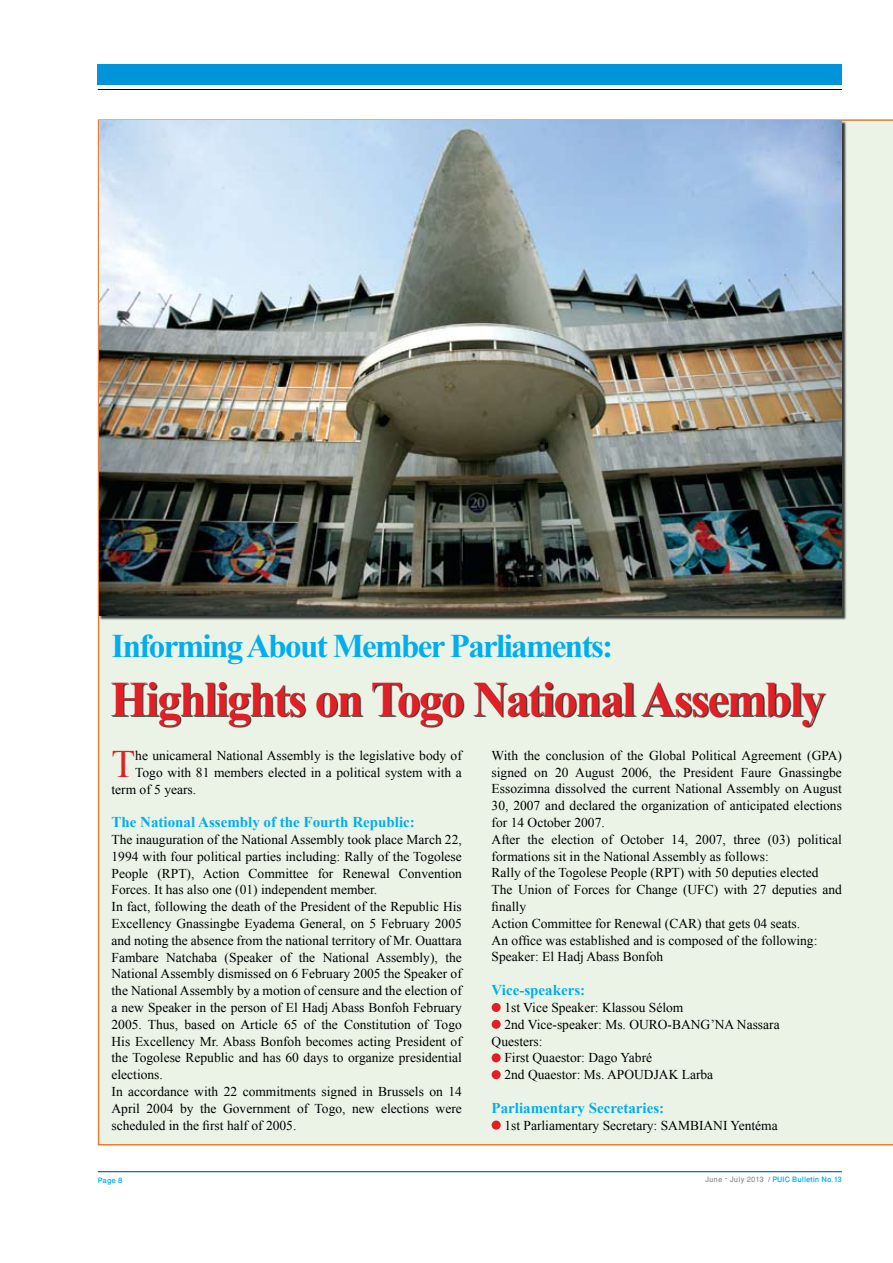
<style>
.page{position:relative;width:893px;height:1263px;background:#fff}
.page>*{position:absolute;margin:0;border:0;box-sizing:border-box;transform-origin:0 0}
.t1{font:700 49.5px "Times New Roman";letter-spacing:-.04em;color:#e31f26}
.t2{font:38.85px "Times New Roman";color:#e31f26}
.t3{font:700 33px "Times New Roman";letter-spacing:-.05em;color:#00aeef}
.t4{font:700 15px "Times New Roman";color:#00aeef}
.t5{font:13.5px/16.8px "Times New Roman";color:#000}
.t6{font:500 10.5px "Win Soft Pro";color:#00aeef}
.s1{color:#939598}
</style>
<div class="page">
<hr style="left:98px;top:1171px;width:744px;height:1px;background:#005ea1">
<hr style="left:98px;top:89px;width:744px;height:1px;background:#000">
<div style="left:98px;top:64px;width:744px;height:21px;background:#0095da"></div>
<div style="left:98px;top:119px;width:795px;height:1026px;background:#eaf3e6"></div>
<div style="left:492px;top:1003px;width:9px;height:9px;background:#e31f26;border-radius:50%"></div>
<div style="left:492px;top:1020px;width:9px;height:9px;background:#e31f26;border-radius:50%"></div>
<div style="left:492px;top:1053px;width:9px;height:9px;background:#e31f26;border-radius:50%"></div>
<div style="left:492px;top:1070px;width:9px;height:9px;background:#e31f26;border-radius:50%"></div>
<div style="left:492px;top:1120px;width:9px;height:9px;background:#e31f26;border-radius:50%"></div>
<div style="left:112px;top:683px;width:781px;height:84px;background:#000;opacity:.75"></div>
<div style="left:99px;top:121px;width:753px;height:505px;background:#000;opacity:.75"></div>
<img style="left:99px;top:121px;width:743px;height:495px">
<h3 class="t3" style="left:112px;top:623px;width:503px">Informing About Member Parliaments:</h3>
<h1 class="t1" style="left:111px;top:665px;width:716px">Highlights on Togo National Assembly</h1>
<h2 class="t2" style="left:112px;top:738px;width:25px">T</h2>
<p class="t5" style="left:135px;top:747px;width:328px">he unicameral National Assembly is the legislative body of</p>
<p class="t5" style="left:135px;top:764px;width:328px">Togo with 81 members elected in a political system with a</p>
<p class="t5" style="left:112px;top:780px;width:86px">term of 5 years.</p>
<p class="t4" style="left:112px;top:812px;width:305px">The National Assembly of the Fourth Republic:</p>
<p class="t5" style="left:112px;top:831px;width:352px">The inauguration of the National Assembly took place March 22, 1994 with four political parties including: Rally of the Togolese People (RPT), Action Committee for Renewal Convention Forces. It has also one (01) independent member.<br>In fact, following the death of the President of the Republic His Excellency Gnassingbe Eyadema General, on 5 February 2005 and noting the absence from the national territory of Mr. Ouattara Fambare Natchaba (Speaker of the National Assembly), the National Assembly dismissed on 6 February 2005 the Speaker of the National Assembly by a motion of censure and the election of a new Speaker in the person of El Hadj Abass Bonfoh February 2005. Thus, based on Article 65 of the Constitution of Togo His Excellency Mr. Abass Bonfoh becomes acting President of the Togolese Republic and has 60 days to organize presidential elections.<br>In accordance with 22 commitments signed in Brussels on 14<br>April 2004 by the Government of Togo, new elections were scheduled in the first half of 2005.</p>
<p class="t5" style="left:492px;top:747px;width:352px">With the conclusion of the Global Political Agreement (GPA) signed on 20 August 2006, the President Faure Gnassingbe Essozimna dissolved the current National Assembly on August 30, 2007 and declared the organization of anticipated elections for 14 October 2007.<br>After the election of October 14, 2007, three (03) political formations sit in the National Assembly as follows:<br>Rally of the Togolese People (RPT) with 50 deputies elected The Union of Forces for Change (UFC) with 27 deputies and finally<br>Action Committee for Renewal (CAR) that gets 04 seats.<br>An office was established and is composed of the following:<br>Speaker: El Hadj Abass Bonfoh</p>
<p class="t4" style="left:492px;top:980px;width:95px">Vice-speakers:</p>
<p class="t5" style="left:504px;top:999px;width:180px">1st Vice Speaker: Klassou Sélom</p>
<p class="t5" style="left:504px;top:1016px;width:277px">2nd Vice-speaker: Ms. OURO-BANG’NA Nassara</p>
<p class="t5" style="left:492px;top:1032px;width:52px">Questers:</p>
<p class="t5" style="left:504px;top:1049px;width:149px">First Quaestor: Dago Yabré</p>
<p class="t5" style="left:504px;top:1066px;width:210px">2nd Quaestor: Ms. APOUDJAK Larba</p>
<p class="t4" style="left:492px;top:1097px;width:174px">Parliamentary Secretaries:</p>
<p class="t5" style="left:504px;top:1116px;width:275px">1st Parliamentary Secretary: SAMBIANI Yentéma</p>
<p class="t6" style="left:98px;top:1172px;width:26px">Page 8</p>
<p class="t6" style="left:705px;top:1172px;width:138px"><span class="s1">June – July 2013 /</span> PUIC Bulletin No.13</p>
</div>
